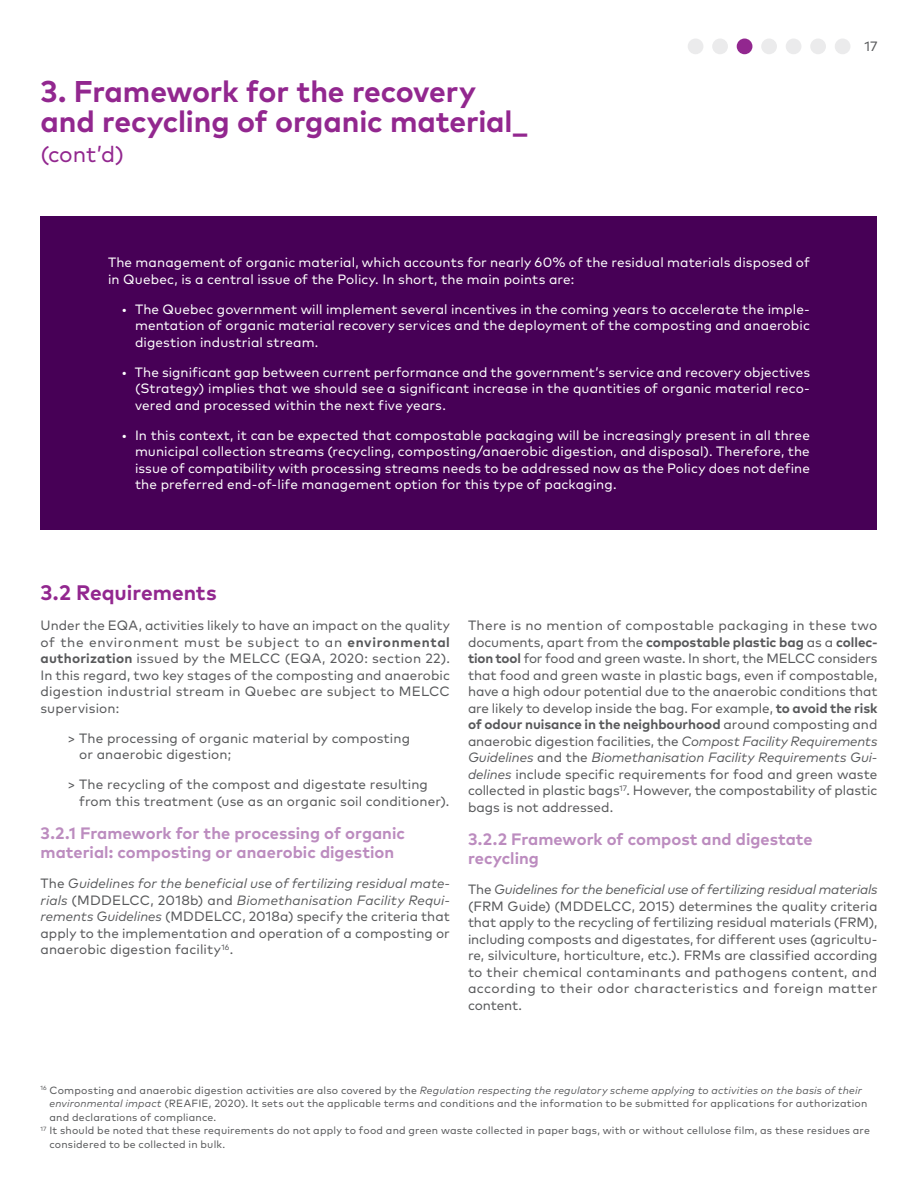
<style>
.page{position:relative;width:918px;height:1188px;background:#fff}
.page>*{position:absolute;margin:0;border:0;box-sizing:border-box;transform-origin:0 0}
.t1{font:700 30px/30px "Mark Pro";letter-spacing:-.005em;color:#92278f}
.t2{font:22.5px "Mark Pro";color:#92278f}
.t3{font:700 21px "Mark Pro";color:#92278f}
.t4{font:700 16.5px/19.5px "Mark Pro";letter-spacing:.005em;color:#bc8cbf}
.t5{font:13.5px/16.5px "Mark Pro";letter-spacing:.01em;color:#58595b;text-align:justify}
.t6{font:13.5px/16.5px "Mark Pro";letter-spacing:.01em;color:#fff;text-align:justify}
.t7{font:10.5px "Mark Pro";letter-spacing:.02em;color:#58595b}
.t8{font:italic 10.5px "Mark Pro";letter-spacing:.015em;color:#58595b}
.s1{font-weight:700}
.s2{font-style:italic}
.s3{font-style:normal}
</style>
<div class="page">
<div style="left:40px;top:216px;width:838px;height:314px;background:#470056"></div>
<div style="left:688px;top:39px;width:15px;height:15px;background:#ebebec;border-radius:50%"></div>
<div style="left:712px;top:39px;width:16px;height:15px;background:#ebebec;border-radius:50%"></div>
<div style="left:737px;top:39px;width:15px;height:15px;background:#92278f;border-radius:50%"></div>
<div style="left:761px;top:39px;width:16px;height:15px;background:#ebebec;border-radius:50%"></div>
<div style="left:786px;top:39px;width:15px;height:15px;background:#ebebec;border-radius:50%"></div>
<div style="left:810px;top:39px;width:16px;height:15px;background:#ebebec;border-radius:50%"></div>
<div style="left:835px;top:39px;width:15px;height:15px;background:#ebebec;border-radius:50%"></div>
<h1 class="t1" style="left:40px;top:74px;width:488px">3. Framework for the recovery and recycling of organic material_</h1>
<h2 class="t2" style="left:40px;top:137px;width:85px">(cont’d)</h2>
<p class="t6" style="left:108px;top:253px;width:703px">The management of organic material, which accounts for nearly 60% of the residual materials disposed of in Quebec, is a central issue of the Policy. In short, the main points are:</p>
<p class="t6" style="left:135px;top:300px;width:677px;text-indent:-14px">• The Quebec government will implement several incentives in the coming years to accelerate the imple&shy;mentation of organic material recovery services and the deployment of the composting and anaerobic digestion industrial stream.</p>
<p class="t6" style="left:135px;top:363px;width:677px;text-indent:-14px">• The significant gap between current performance and the government’s service and recovery objectives (Strategy) implies that we should see a significant increase in the quantities of organic material reco&shy;vered and processed within the next five years.</p>
<p class="t6" style="left:135px;top:426px;width:676px;text-indent:-14px">• In this context, it can be expected that compostable packaging will be increasingly present in all three municipal collection streams (recycling, composting/anaerobic digestion, and disposal). Therefore, the issue of compatibility with processing streams needs to be addressed now as the Policy does not define the preferred end-of-life management option for this type of packaging.</p>
<p class="t5" style="left:864px;top:37px;width:15px">17</p>
<h3 class="t3" style="left:40px;top:577px;width:178px">3.2 Requirements</h3>
<p class="t5" style="left:40px;top:616px;width:411px">Under the EQA, activities likely to have an impact on the quality of the environment must be subject to an <span class="s1">environmental authorization</span> issued by the MELCC (EQA, 2020: section 22).<br>In this regard, two key stages of the composting and anaerobic digestion industrial stream in Quebec are subject to MELCC supervision:</p>
<p class="t5" style="left:79px;top:729px;width:332px;text-indent:-12px">&gt; The processing of organic material by composting or anaerobic digestion;</p>
<p class="t5" style="left:79px;top:775px;width:372px;text-indent:-12px">&gt; The recycling of the compost and digestate resulting from this treatment (use as an organic soil conditioner).</p>
<p class="t4" style="left:40px;top:822px;width:366px">3.2.1 Framework for the processing of organic material: composting or anaerobic digestion</p>
<p class="t5" style="left:40px;top:874px;width:411px">The <span class="s2">Guidelines for the beneficial use of fertilizing residual mate&shy;rials</span> (MDDELCC, 2018b) and <span class="s2">Biomethanisation Facility Requi&shy;rements Guidelines</span> (MDDELCC, 2018a) specify the criteria that apply to the implementation and operation of a composting or anaerobic digestion facility<sup>16</sup>.</p>
<p class="t5" style="left:468px;top:616px;width:411px">There is no mention of compostable packaging in these two documents, apart from the <span class="s1">compostable plastic bag</span> as a <span class="s1">collec&shy;tion tool</span> for food and green waste. In short, the MELCC considers that food and green waste in plastic bags, even if compostable, have a high odour potential due to the anaerobic conditions that are likely to develop inside the bag. For example, <span class="s1">to avoid the risk of odour nuisance in the neighbourhood</span> around composting and anaerobic digestion facilities, the <span class="s2">Compost Facility Requirements Guidelines</span> and the <span class="s2">Biomethanisation Facility Requirements Gui&shy;delines</span> include specific requirements for food and green waste collected in plastic bags<sup>17</sup>. However, the compostability of plastic bags is not addressed.</p>
<p class="t4" style="left:468px;top:828px;width:346px">3.2.2 Framework of compost and digestate recycling</p>
<p class="t5" style="left:468px;top:880px;width:411px">The <span class="s2">Guidelines for the beneficial use of fertilizing residual materials </span>(FRM Guide) (MDDELCC, 2015) determines the quality criteria that apply to the recycling of fertilizing residual materials (FRM), including composts and digestates, for different uses (agricultu&shy;re, silviculture, horticulture, etc.). FRMs are classified according to their chemical contaminants and pathogens content, and according to their odor characteristics and foreign matter content.</p>
<p class="t8" style="left:40px;top:1082px;width:823px"><sup>16</sup> <span class="s3">Composting and anaerobic digestion activities are also covered by the</span> Regulation respecting the regulatory scheme applying to activities on the basis of their</p>
<p class="t7" style="left:50px;top:1095px;width:819px"><span class="s2">environmental impact</span> (REAFIE, 2020). It sets out the applicable terms and conditions and the information to be submitted for applications for authorization</p>
<p class="t7" style="left:50px;top:1109px;width:168px">and declarations of compliance.</p>
<p class="t7" style="left:40px;top:1122px;width:831px"><sup>17</sup> It should be noted that these requirements do not apply to food and green waste collected in paper bags, with or without cellulose film, as these residues are</p>
<p class="t7" style="left:49px;top:1136px;width:177px">considered to be collected in bulk.</p>
</div>
